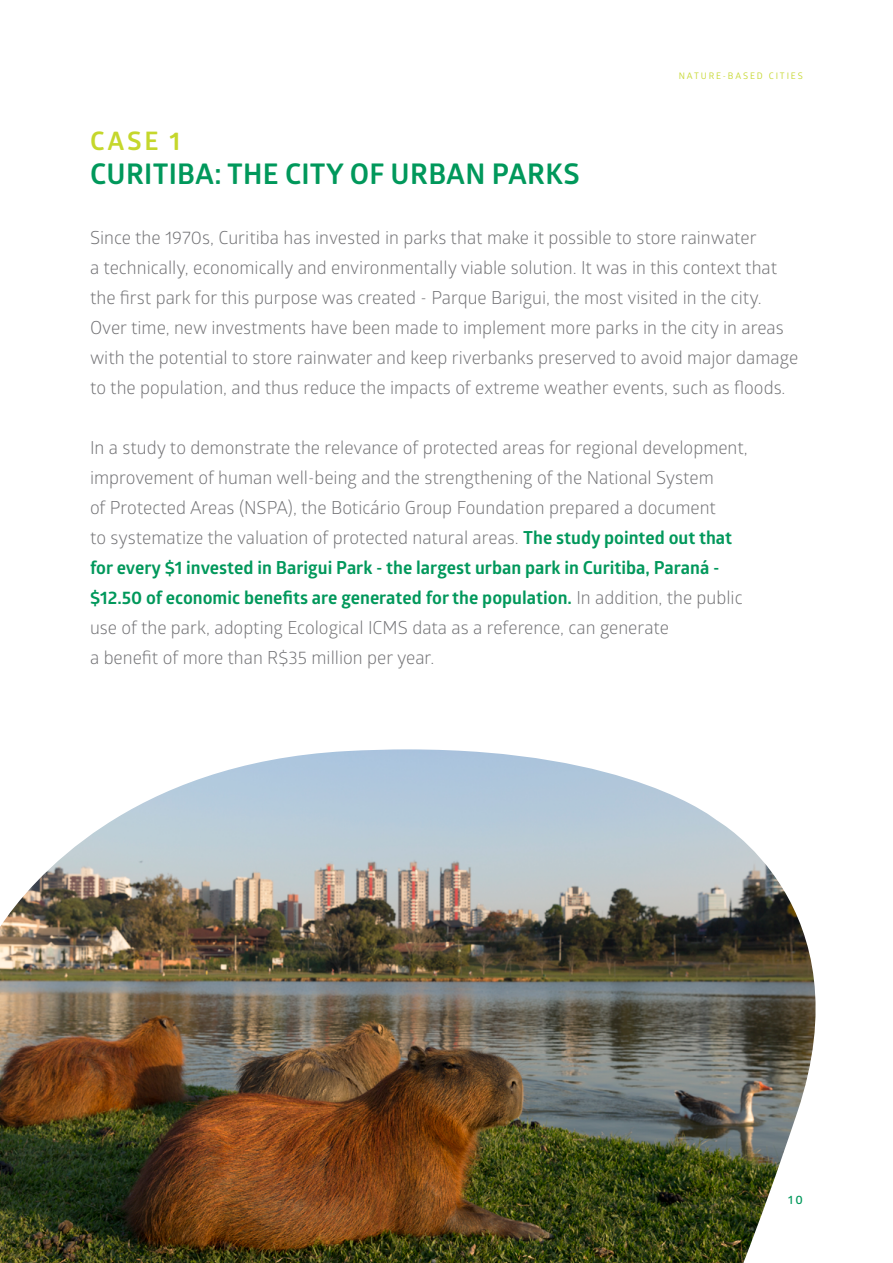
<style>
.page{position:relative;width:893px;height:1263px;background:#fff}
.page>*{position:absolute;margin:0;border:0;box-sizing:border-box;transform-origin:0 0}
.t1{font:700 28.5px "Glober";letter-spacing:.01em;color:#00985b}
.t2{font:700 25.5px "Glober";color:#c5d72c}
.t3{font:18px/30px "Glober";color:#717174}
.t4{font:600 12px "Glober";color:#00985b}
.t5{font:9px "Glober";letter-spacing:.21em;color:#c5d72c}
.s1{font-weight:700;color:#00985b}
</style>
<div class="page">
<img style="left:0;top:749px;width:816px;height:514px">
<h2 class="t2" style="left:90px;top:124px;width:92px">CASE 1</h2>
<h1 class="t1" style="left:90px;top:153px;width:491px">CURITIBA: THE CITY OF URBAN PARKS</h1>
<p class="t5" style="left:679px;top:69px;width:126px">NATURE-BASED CITIES</p>
<p class="t3" style="left:90px;top:221px;width:710px">Since the 1970s, Curitiba has invested in parks that make it possible to store rainwater<br>a technically, economically and environmentally viable solution. It was in this context that the first park for this purpose was created - Parque Barigui, the most visited in the city.<br>Over time, new investments have been made to implement more parks in the city in areas with the potential to store rainwater and keep riverbanks preserved to avoid major damage to the population, and thus reduce the impacts of extreme weather events, such as floods.</p>
<p class="t3" style="left:90px;top:431px;width:659px">In a study to demonstrate the relevance of protected areas for regional development, improvement of human well-being and the strengthening of the National System<br>of Protected Areas (NSPA), the Boticário Group Foundation prepared a document<br>to systematize the valuation of protected natural areas. <span class="s1">The study pointed out that for every $1 invested in Barigui Park - the largest urban park in Curitiba, Paraná - $12.50 of economic benefits are generated for the population.</span> In addition, the public use of the park, adopting Ecological ICMS data as a reference, can generate<br>a benefit of more than R$35 million per year.</p>
<p class="t4" style="left:788px;top:1192px;width:16px">10</p>
</div>
